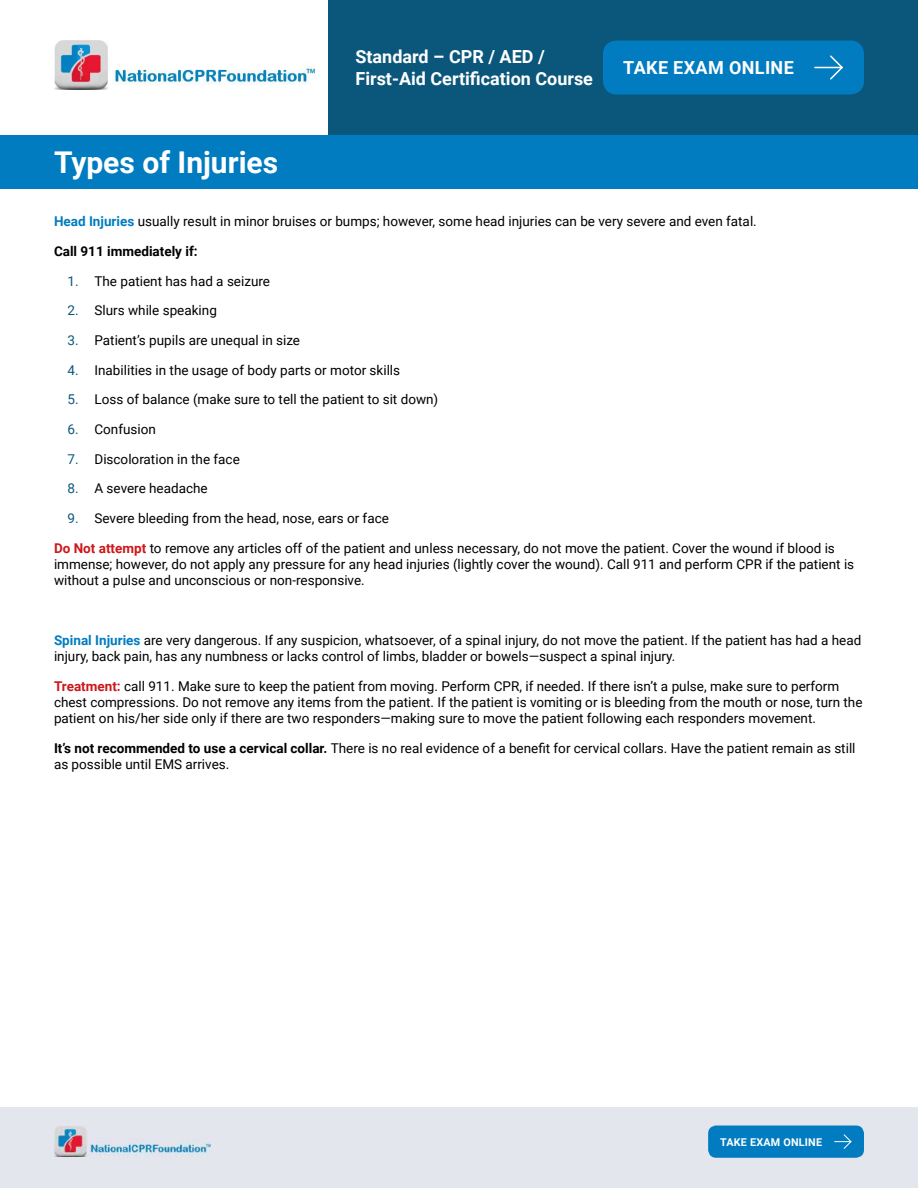
<style>
.page{position:relative;width:918px;height:1188px;background:#fff}
.page>*{position:absolute;margin:0;border:0;box-sizing:border-box;transform-origin:0 0}
.t1{font:700 30px "Roboto";color:#fff}
.t2{font:700 18px/21.6px "Roboto";color:#fff}
.t3{font:700 18px "Roboto";letter-spacing:.02em;color:#fff}
.t4{font:13.5px/16.2px "Roboto";color:#000}
.t5{font:700 10.8px "Roboto";letter-spacing:.02em;color:#fff}
.s1{font-weight:700;color:#027cc0}
.s2{font-weight:700}
.s3{color:#0b577b}
.s4{font-weight:700;color:#cd171a}
</style>
<div class="page">
<img style="left:54px;top:41px;width:261px;height:48px">
<div style="left:328px;top:0;width:590px;height:135px;background:#0b577b"></div>
<div style="left:0;top:135px;width:918px;height:54px;background:#027cc0"></div>
<div style="left:0;top:1107px;width:918px;height:81px;background:#e3e6ec"></div>
<img style="left:54px;top:1127px;width:157px;height:29px">
<div style="left:603px;top:40px;width:261px;height:54px;background:#027cc0;border-radius:14px"></div>
<svg style="left:815px;top:55px;width:28px;height:25px"></svg>
<div style="left:708px;top:1126px;width:156px;height:32px;background:#027cc0;border-radius:8px"></div>
<svg style="left:835px;top:1134px;width:17px;height:15px"></svg>
<h1 class="t1" style="left:54px;top:142px;width:226px">Types of Injuries</h1>
<h2 class="t2" style="left:356px;top:46px;width:239px">Standard – CPR / AED /<br>First-Aid Certification Course</h2>
<h2 class="t3" style="left:623px;top:55px;width:172px">TAKE EXAM ONLINE</h2>
<p class="t4" style="left:54px;top:206px;width:704px;line-height:29.7px"><span class="s1">Head Injuries</span> usually result in minor bruises or bumps; however, some head injuries can be very severe and even fatal.<br><span class="s2">Call 911 immediately if:</span></p>
<p class="t4" style="left:68px;top:272px;width:204px"><span class="s3">1.</span> The patient has had a seizure</p>
<p class="t4" style="left:68px;top:302px;width:151px"><span class="s3">2.</span> Slurs while speaking</p>
<p class="t4" style="left:68px;top:332px;width:234px"><span class="s3">3.</span> Patient’s pupils are unequal in size</p>
<p class="t4" style="left:68px;top:361px;width:334px"><span class="s3">4.</span> Inabilities in the usage of body parts or motor skills</p>
<p class="t4" style="left:68px;top:391px;width:372px"><span class="s3">5.</span> Loss of balance (make sure to tell the patient to sit down)</p>
<p class="t4" style="left:68px;top:421px;width:90px"><span class="s3">6.</span> Confusion</p>
<p class="t4" style="left:68px;top:450px;width:174px"><span class="s3">7.</span> Discoloration in the face</p>
<p class="t4" style="left:68px;top:480px;width:142px"><span class="s3">8.</span> A severe headache</p>
<p class="t4" style="left:68px;top:510px;width:323px"><span class="s3">9.</span> Severe bleeding from the head, nose, ears or face</p>
<p class="t4" style="left:54px;top:539px;width:802px"><span class="s4">Do Not attempt</span> to remove any articles off of the patient and unless necessary, do not move the patient. Cover the wound if blood is immense; however, do not apply any pressure for any head injuries (lightly cover the wound). Call 911 and perform CPR if the patient is without a pulse and unconscious or non-responsive.</p>
<p class="t4" style="left:54px;top:631px;width:809px"><span class="s1">Spinal Injuries</span> are very dangerous. If any suspicion, whatsoever, of a spinal injury, do not move the patient. If the patient has had a head injury, back pain, has any numbness or lacks control of limbs, bladder or bowels—suspect a spinal injury.</p>
<p class="t4" style="left:54px;top:677px;width:810px"><span class="s4">Treatment:</span> call 911. Make sure to keep the patient from moving. Perform CPR, if needed. If there isn’t a pulse, make sure to perform chest compressions. Do not remove any items from the patient. If the patient is vomiting or is bleeding from the mouth or nose, turn the patient on his/her side only if there are two responders—making sure to move the patient following each responders movement.</p>
<p class="t4" style="left:54px;top:739px;width:803px"><span class="s2">It’s not recommended to use a cervical collar.</span> There is no real evidence of a benefit for cervical collars. Have the patient remain as still as possible until EMS arrives.</p>
<p class="t5" style="left:720px;top:1134px;width:103px">TAKE EXAM ONLINE</p>
</div>
